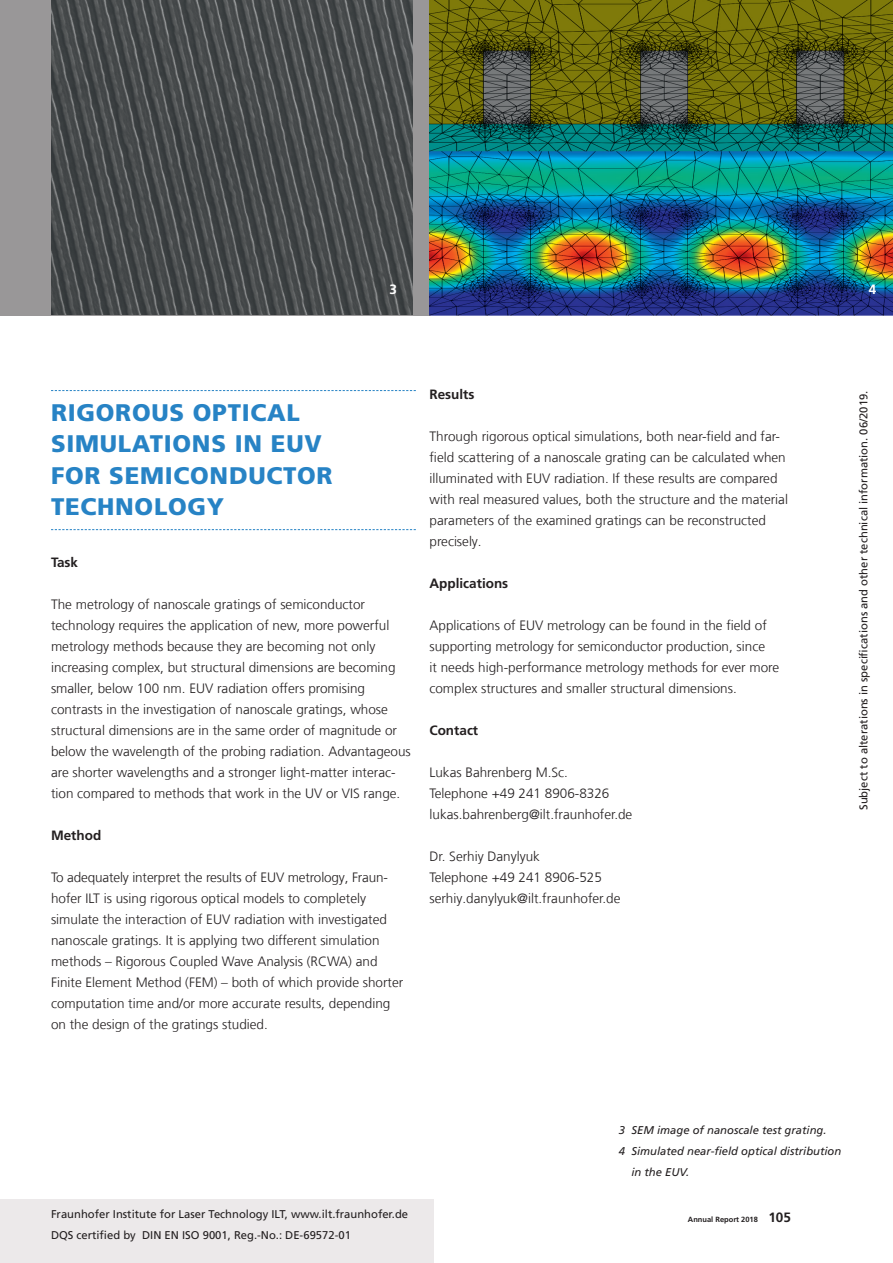
<style>
.page{position:relative;width:893px;height:1263px;background:#fff}
.page>*{position:absolute;margin:0;border:0;box-sizing:border-box;transform-origin:0 0}
.t1{font:900 24px/31.5px "Frutiger LT Com";letter-spacing:.03em;color:#2783c5}
.t2{font:300 13.5px/21px "Frutiger LT Com";color:#231f20}
.t3{font:700 13.5px "Frutiger LT Com";color:#231f20}
.t4{font:700 13.5px "Frutiger LT Com";color:#fff}
.t5{font:11.25px/21px "Frutiger LT Com";color:#231f20}
.t6{font:italic 11.25px "Frutiger LT Com";color:#231f20}
.t7{font:700 7.5px "Frutiger LT Com";color:#231f20}
.s1{font-size:13.5px}
</style>
<div class="page">
<div style="left:0;top:1199px;width:434px;height:64px;background:#ece9ea"></div>
<div style="left:0;top:0;width:893px;height:315px;background:#999798"></div>
<img style="left:429px;top:0;width:361px;height:315px">
<img style="left:790px;top:0;width:103px;height:315px">
<img style="left:51px;top:0;width:361px;height:315px">
<svg style="left:51px;top:390px;width:365px;height:1px"></svg>
<svg style="left:51px;top:529px;width:365px;height:1px"></svg>
<p class="t4" style="left:389px;top:282px;width:9px">3</p>
<p class="t4" style="left:869px;top:282px;width:9px">4</p>
<h1 class="t1" style="left:51px;top:397px;width:283px">RIGOROUS OPTICAL<br>SIMULATIONS IN EUV<br>FOR SEMICONDUCTOR<br>TECHNOLOGY</h1>
<p class="t3" style="left:51px;top:554px;width:29px">Task</p>
<p class="t2" style="left:51px;top:594px;width:361px">The metrology of nanoscale gratings of semiconductor technology requires the application of new, more powerful metrology methods because they are becoming not only increasing complex, but structural dimensions are becoming smaller, below 100 nm. EUV radiation offers promising contrasts in the investigation of nanoscale gratings, whose structural dimensions are in the same order of magnitude or below the wavelength of the probing radiation. Advantageous are shorter wavelengths and a stronger light-matter interac&shy;tion compared to methods that work in the UV or VIS range.</p>
<p class="t3" style="left:51px;top:827px;width:52px">Method</p>
<p class="t2" style="left:51px;top:867px;width:354px">To adequately interpret the results of EUV metrology, Fraun&shy;hofer ILT is using rigorous optical models to completely simulate the interaction of EUV radiation with investigated nanoscale gratings. It is applying two different simulation methods – Rigorous Coupled Wave Analysis (RCWA) and Finite Element Method (FEM) – both of which provide shorter computation time and/or more accurate results, depending on the design of the gratings studied.</p>
<p class="t3" style="left:429px;top:386px;width:46px">Results</p>
<p class="t2" style="left:429px;top:426px;width:360px">Through rigorous optical simulations, both near-field and far&shy;field scattering of a nanoscale grating can be calculated when illuminated with EUV radiation. If these results are compared with real measured values, both the structure and the material parameters of the examined gratings can be reconstructed precisely.</p>
<p class="t3" style="left:429px;top:576px;width:80px">Applications</p>
<p class="t2" style="left:429px;top:615px;width:351px">Applications of EUV metrology can be found in the field of supporting metrology for semiconductor production, since<br>it needs high-performance metrology methods for ever more complex structures and smaller structural dimensions.</p>
<p class="t3" style="left:429px;top:723px;width:50px">Contact</p>
<p class="t2" style="left:429px;top:762px;width:204px">Lukas Bahrenberg M.Sc.<br>Telephone +49 241 8906-8326 lukas.bahrenberg@ilt.fraunhofer.de</p>
<p class="t2" style="left:429px;top:846px;width:193px">Dr. Serhiy Danylyuk<br>Telephone +49 241 8906-525 serhiy.danylyuk@ilt.fraunhofer.de</p>
<p class="t5" style="left:853px;top:810px;width:421px;rotate:-90deg">Subject to alterations in specifications and other technical information. 06/2019.</p>
<p class="t5" style="left:51px;top:1204px;width:359px">Fraunhofer Institute for Laser Technology ILT, www.ilt.fraunhofer.de<br>DQS certified by DIN EN ISO 9001, Reg.-No.: DE-69572-01</p>
<p class="t6" style="left:619px;top:1124px;width:209px">3 SEM image of nanoscale test grating.</p>
<p class="t6" style="left:619px;top:1145px;width:224px">4 Simulated near-field optical distribution</p>
<p class="t6" style="left:631px;top:1166px;width:59px">in the EUV.</p>
<p class="t7" style="left:688px;top:1215px;width:104px">Annual Report 2018 <span class="s1">105</span></p>
</div>
